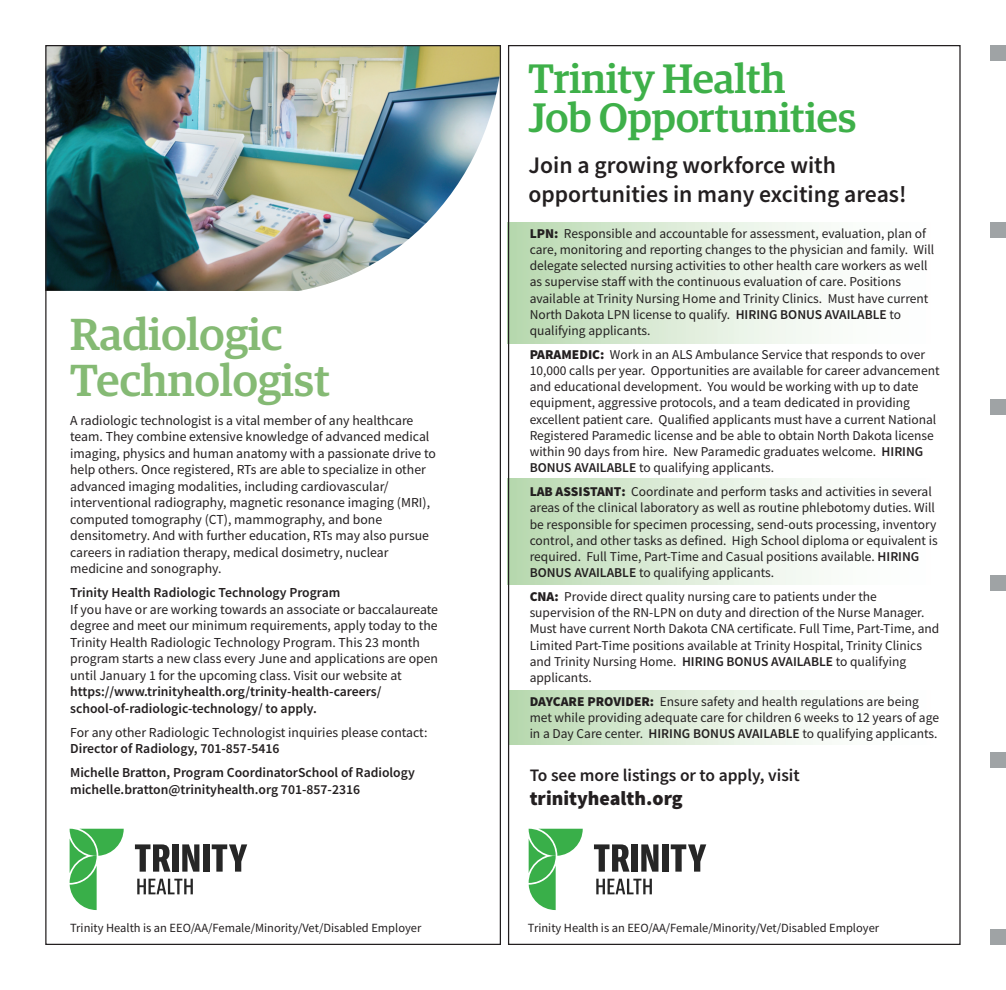
<style>
.page{position:relative;width:1006px;height:990px;background:#fff}
.page>*{position:absolute;margin:0;border:0;box-sizing:border-box;transform-origin:0 0}
.t1{font:45px/45.2px "Guardian Egyp Medium+BCAJGP";color:#85ba74}
.t2{font:41.25px/38.8px "Guardian Egyp Medium+BCAJGP";color:#3eb049}
.t3{font:23.75px/28.5px "Source Sans Pro Semibold+INGLMV";color:#231f20}
.t4{font:20px "Source Sans Pro Black+WGOPHQ";color:#231f20}
.t5{font:17.5px "Source Sans Pro Semibold+INGLMV";color:#231f20}
.t6{font:13.75px/16.5px "Source Sans Pro Regular+CYZTGP";color:#231f20}
.t7{font:13.75px/16.5px "Source Sans Pro Semibold+INGLMV";color:#231f20}
.t8{font:13.5px/16.2px "Source Sans Pro Regular+CYZTGP";color:#231f20}
.t9{font:12.5px "Source Sans Pro Regular+CYZTGP";color:#231f20}
.s1{font-family:"Source Sans Pro Black+WGOPHQ"}
.s2{font-family:"Source Sans Pro Semibold+INGLMV"}
</style>
<div class="page">
<div style="left:990px;top:45px;width:15px;height:15px;background:#9fa3a5"></div>
<div style="left:990px;top:222px;width:15px;height:15px;background:#9fa3a5"></div>
<div style="left:990px;top:399px;width:15px;height:15px;background:#9fa3a5"></div>
<div style="left:990px;top:576px;width:15px;height:15px;background:#9fa3a5"></div>
<div style="left:990px;top:753px;width:15px;height:15px;background:#9fa3a5"></div>
<div style="left:990px;top:930px;width:15px;height:15px;background:#9fa3a5"></div>
<svg style="left:594px;top:844px;width:35px;height:28px"></svg>
<div style="left:631px;top:844px;width:6px;height:28px;background:#262626"></div>
<svg style="left:641px;top:844px;width:17px;height:28px"></svg>
<div style="left:662px;top:844px;width:6px;height:28px;background:#262626"></div>
<svg style="left:670px;top:844px;width:36px;height:28px"></svg>
<svg style="left:596px;top:879px;width:55px;height:15px"></svg>
<svg style="left:528px;top:829px;width:54px;height:81px"></svg>
<img style="left:47px;top:47px;width:452px;height:244px">
<img style="left:261px;top:63px;width:238px;height:228px">
<svg style="left:135px;top:844px;width:35px;height:28px"></svg>
<div style="left:172px;top:844px;width:7px;height:28px;background:#262626"></div>
<svg style="left:182px;top:844px;width:17px;height:28px"></svg>
<div style="left:203px;top:844px;width:6px;height:28px;background:#262626"></div>
<svg style="left:212px;top:844px;width:35px;height:28px"></svg>
<svg style="left:137px;top:879px;width:56px;height:15px"></svg>
<svg style="left:70px;top:829px;width:54px;height:81px"></svg>
<h1 class="t1" style="left:70px;top:316px;width:261px">Radiologic<br>Technologist</h1>
<p class="t6" style="left:70px;top:413px;width:367px">A radiologic technologist is a vital member of any healthcare team. They combine extensive knowledge of advanced medical imaging, physics and human anatomy with a passionate drive to help others. Once registered, RTs are able to specialize in other advanced imaging modalities, including cardiovascular/ interventional radiography, magnetic resonance imaging (MRI), computed tomography (CT), mammography, and bone densitometry. And with further education, RTs may also pursue careers in radiation therapy, medical dosimetry, nuclear medicine and sonography.</p>
<p class="t7" style="left:70px;top:585px;width:272px">Trinity Health Radiologic Technology Program</p>
<p class="t6" style="left:70px;top:602px;width:369px">If you have or are working towards an associate or baccalaureate degree and meet our minimum requirements, apply today to the Trinity Health Radiologic Technology Program. This 23 month program starts a new class every June and applications are open until January 1 for the upcoming class. Visit our website at</p>
<p class="t7" style="left:70px;top:684px;width:313px">https://www.trinityhealth.org/trinity-health-careers/ school-of-radiologic-technology/ to apply.</p>
<p class="t6" style="left:70px;top:725px;width:359px">For any other Radiologic Technologist inquiries please contact:</p>
<p class="t7" style="left:70px;top:738px;width:346px;line-height:24.1px">Director of Radiology, 701-857-5416<br>Michelle Bratton, Program CoordinatorSchool of Radiology</p>
<p class="t7" style="left:70px;top:782px;width:291px">michelle.bratton@trinityhealth.org 701-857-2316</p>
<p class="t9" style="left:70px;top:923px;width:353px">Trinity Health is an EEO/AA/Female/Minority/Vet/Disabled Employer</p>
<h2 class="t2" style="left:528px;top:63px;width:329px">Trinity Health<br>Job Opportunities</h2>
<h3 class="t3" style="left:528px;top:153px;width:379px">Join a growing workforce with opportunities in many exciting areas!</h3>
<p class="t8" style="left:529px;top:226px;width:406px"><span class="s1">LPN:</span> Responsible and accountable for assessment, evaluation, plan of care, monitoring and reporting changes to the physician and family. Will delegate selected nursing activities to other health care workers as well as supervise sta with the continuous evaluation of care. Positions available at Trinity Nursing Home and Trinity Clinics. Must have current North Dakota LPN license to qualify. <span class="s2">HIRING BONUS AVAILABLE</span> to qualifying applicants.</p>
<p class="t8" style="left:529px;top:347px;width:411px"><span class="s1">PARAMEDIC:</span> Work in an ALS Ambulance Service that responds to over 10,000 calls per year. Opportunities are available for career advancement and educational development. You would be working with up to date equipment, aggressive protocols, and a team dedicated in providing excellent patient care. Qualified applicants must have a current National Registered Paramedic license and be able to obtain North Dakota license within 90 days from hire. New Paramedic graduates welcome. <span class="s2">HIRING BONUS AVAILABLE</span> to qualifying applicants.</p>
<p class="t8" style="left:529px;top:485px;width:409px"><span class="s1">LAB ASSISTANT:</span> Coordinate and perform tasks and activities in several areas of the clinical laboratory as well as routine phlebotomy duties. Will be responsible for specimen processing, send-outs processing, inventory control, and other tasks as defined. High School diploma or equivalent is required. Full Time, Part-Time and Casual positions available. <span class="s2">HIRING BONUS AVAILABLE</span> to qualifying applicants.</p>
<p class="t8" style="left:529px;top:589px;width:411px"><span class="s1">CNA:</span> Provide direct quality nursing care to patients under the supervision of the RN-LPN on duty and direction of the Nurse Manager.<br>Must have current North Dakota CNA certificate. Full Time, Part-Time, and Limited Part-Time positions available at Trinity Hospital, Trinity Clinics and Trinity Nursing Home. <span class="s2">HIRING BONUS AVAILABLE</span> to qualifying applicants.</p>
<p class="t8" style="left:529px;top:694px;width:411px"><span class="s1">DAYCARE PROVIDER:</span> Ensure safety and health regulations are being met while providing adequate care for children 6 weeks to 12 years of age in a Day Care center. <span class="s2">HIRING BONUS AVAILABLE</span> to qualifying applicants.</p>
<p class="t5" style="left:529px;top:768px;width:271px">To see more listings or to apply, visit</p>
<h3 class="t4" style="left:529px;top:791px;width:154px">trinityhealth.org</h3>
<p class="t9" style="left:528px;top:923px;width:353px">Trinity Health is an EEO/AA/Female/Minority/Vet/Disabled Employer</p>
</div>
